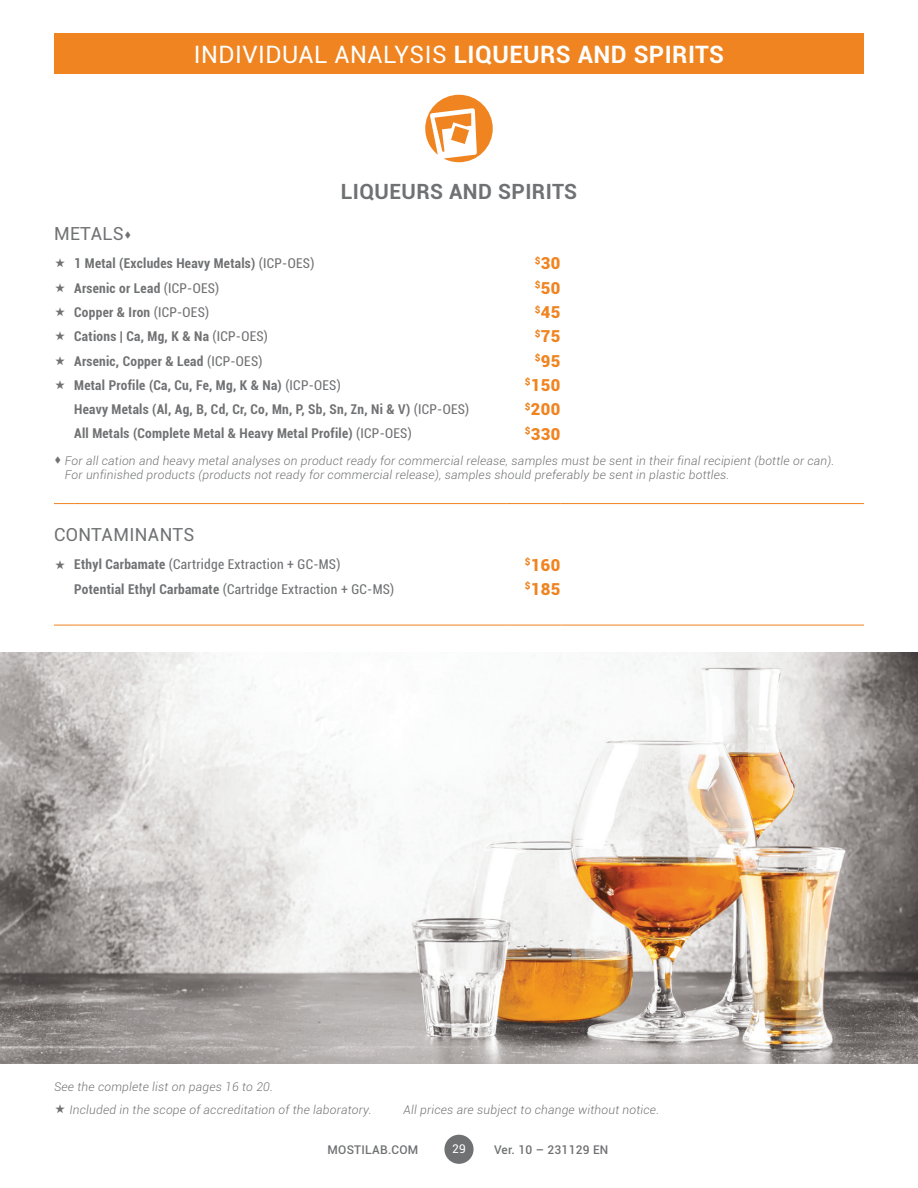
<style>
.page{position:relative;width:918px;height:1188px;background:#fff}
.page>*{position:absolute;margin:0;border:0;box-sizing:border-box;transform-origin:0 0}
.t1{font:24px "Roboto";color:#fff}
.t2{font:700 24px "Roboto";letter-spacing:.02em;color:#fff}
.t3{font:700 21px "Roboto";letter-spacing:.02em;color:#707173}
.t4{font:18px "Roboto";letter-spacing:.02em;color:#707173}
.t5{font:900 16.5px "Roboto";letter-spacing:.02em;color:#ef8421}
.t6{font:700 condensed 13.5px "Roboto";letter-spacing:.02em;color:#707173}
.t7{font:condensed 13.5px "Roboto";letter-spacing:.02em;color:#707173}
.t8{font:italic 300 12px/14.4px "Roboto";letter-spacing:.02em;color:#707173}
.t9{font:500 12px "Roboto";letter-spacing:.02em;color:#707173}
.t10{font:12px "Roboto";color:#fff}
.s1{font-weight:400}
.s2{font-weight:700}
</style>
<div class="page">
<div style="left:444px;top:1135px;width:30px;height:29px;background:#707173;border-radius:50%"></div>
<svg style="left:425px;top:95px;width:68px;height:67px"></svg>
<svg style="left:54px;top:503px;width:20px;height:1px"></svg>
<hr style="left:74px;top:503px;width:432px;height:1px;background:#ef8421">
<hr style="left:506px;top:503px;width:54px;height:1px;background:#ef8421">
<hr style="left:560px;top:503px;width:304px;height:1px;background:#ef8421">
<svg style="left:54px;top:625px;width:20px;height:1px"></svg>
<hr style="left:74px;top:625px;width:432px;height:1px;background:#ef8421">
<hr style="left:506px;top:625px;width:54px;height:1px;background:#ef8421">
<hr style="left:560px;top:625px;width:304px;height:1px;background:#ef8421">
<div style="left:54px;top:34px;width:810px;height:40px;background:#ef8421"></div>
<img style="left:0;top:652px;width:918px;height:411px">
<h1 class="t1" style="left:194px;top:38px;width:104px">INDIVIDUAL</h1>
<h1 class="t1" style="left:334px;top:38px;width:15px">ANALYSIS</h1>
<h1 class="t2" style="left:454px;top:38px;width:272px">LIQUEURS AND SPIRITS</h1>
<h2 class="t3" style="left:341px;top:177px;width:26px">LIQUEU</h2>
<h2 class="t3" style="left:416px;top:177px;width:141px">RS AND SPI RITS</h2>
<h3 class="t4" style="left:54px;top:221px;width:79px">METALS•</h3>
<p class="t6" style="left:74px;top:254px;width:242px">1 Metal (Excludes Heavy Metals) <span class="s1">(ICP-OES)</span></p>
<h3 class="t5" style="left:535px;top:252px;width:27px"><sup>$</sup>30</h3>
<p class="t6" style="left:74px;top:278px;width:147px">Arsenic or Lead <span class="s1">(ICP-OES)</span></p>
<h3 class="t5" style="left:535px;top:276px;width:27px"><sup>$</sup>50</h3>
<p class="t6" style="left:74px;top:303px;width:137px">Copper &amp; Iron <span class="s1">(ICP-OES)</span></p>
<h3 class="t5" style="left:535px;top:300px;width:27px"><sup>$</sup>45</h3>
<p class="t6" style="left:74px;top:327px;width:195px">Cations | Ca, Mg, K &amp; Na <span class="s1">(ICP-OES)</span></p>
<h3 class="t5" style="left:535px;top:325px;width:27px"><sup>$</sup>75</h3>
<p class="t6" style="left:74px;top:351px;width:190px">Arsenic, Copper &amp; Lead <span class="s1">(ICP-OES)</span></p>
<h3 class="t5" style="left:535px;top:349px;width:27px"><sup>$</sup>95</h3>
<p class="t6" style="left:74px;top:376px;width:268px">Metal Profile (Ca, Cu, Fe, Mg, K &amp; Na) <span class="s1">(ICP-OES)</span></p>
<h3 class="t5" style="left:525px;top:373px;width:37px"><sup>$</sup>150</h3>
<p class="t6" style="left:74px;top:400px;width:397px">Heavy Metals (Al, Ag, B, Cd, Cr, Co, Mn, P, Sb, Sn, Zn, Ni &amp; V) <span class="s1">(ICP-OES)</span></p>
<h3 class="t5" style="left:525px;top:398px;width:37px"><sup>$</sup>200</h3>
<p class="t6" style="left:74px;top:424px;width:339px">All Metals (Complete Metal &amp; Heavy Metal Profile) <span class="s1">(ICP-OES)</span></p>
<h3 class="t5" style="left:525px;top:422px;width:37px"><sup>$</sup>330</h3>
<p class="t8" style="left:65px;top:453px;width:771px;text-indent:-11px">• For all cation and heavy metal analyses on product ready for commercial release, samples must be sent in their final recipient (bottle or can).<br>For unfinished products (products not ready for commercial release), samples should preferably be sent in plastic bottles.</p>
<h3 class="t4" style="left:54px;top:522px;width:142px">CONTAMINANTS</h3>
<p class="t7" style="left:74px;top:555px;width:268px"><span class="s2">Ethyl Carbamate</span> (Cartridge Extraction + GC-MS)</p>
<h3 class="t5" style="left:525px;top:553px;width:37px"><sup>$</sup>160</h3>
<p class="t7" style="left:74px;top:580px;width:322px"><span class="s2">Potential Ethyl Carbamate</span> (Cartridge Extraction + GC-MS)</p>
<h3 class="t5" style="left:525px;top:577px;width:37px"><sup>$</sup>185</h3>
<p class="t8" style="left:69px;top:1075px;width:304px;line-height:23px;text-indent:-15px">See the complete list on pages 16 to 20.<br>Included in the scope of accreditation of the laboratory.</p>
<p class="t8" style="left:403px;top:1102px;width:257px">All prices are subject to change without notice.</p>
<p class="t9" style="left:328px;top:1142px;width:92px">MOSTILAB.COM</p>
<p class="t10" style="left:452px;top:1140px;width:15px">29</p>
<p class="t9" style="left:494px;top:1142px;width:116px">Ver. 10 – 231129 EN</p>
</div>
